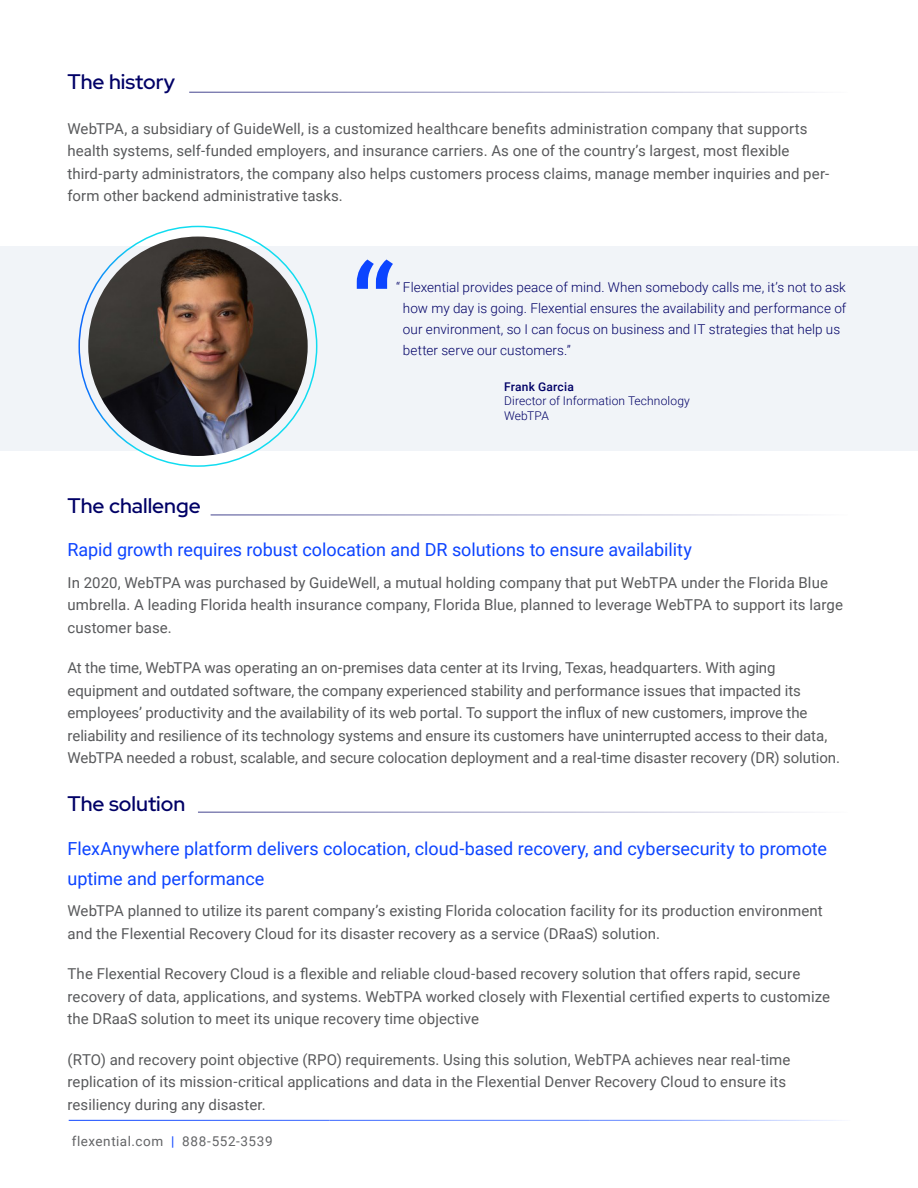
<style>
.page{position:relative;width:918px;height:1188px;background:#fff}
.page>*{position:absolute;margin:0;border:0;box-sizing:border-box;transform-origin:0 0}
.t1{font:124.5px "Roboto";color:#0c44ff}
.t2{font:500 21px "Red Hat Display";color:#006}
.t3{font:18px/30px "Roboto";color:#0c44ff}
.body{font:15px/22.5px "Roboto";letter-spacing:.005em;color:#58595b}
.t4{font:300 13.5px/21px "Roboto";letter-spacing:.005em;color:#006}
.t5{font:13.5px "Roboto";letter-spacing:.04em;color:#636466}
.Attribution{font:300 12px "Roboto";letter-spacing:.01em;color:#006}
.Attribution-2{font:500 12px "Roboto";letter-spacing:.02em;color:#006}
.s1{color:#0c44ff}
</style>
<div class="page">
<hr style="left:590px;top:1120px;width:260px;height:1px;background:#0c44ff">
<hr style="left:329px;top:1120px;width:261px;height:1px;background:#0c44ff">
<hr style="left:69px;top:1120px;width:260px;height:1px;background:#0c44ff">
<hr style="left:189px;top:92px;width:659px;height:1px;background:#006">
<div style="left:0;top:246px;width:918px;height:205px;background:#f1f4f8"></div>
<img style="left:88px;top:237px;width:220px;height:219px;border-radius:110px">
<hr style="left:211px;top:515px;width:637px;height:1px;background:#006">
<hr style="left:198px;top:812px;width:650px;height:1px;background:#006">
<h1 class="t2" style="left:68px;top:68px;width:109px">The history</h1>
<p class="body" style="left:68px;top:117px;width:763px">WebTPA, a subsidiary of GuideWell, is a customized healthcare benefits administration company that supports health systems, self-funded employers, and insurance carriers. As one of the country’s largest, most flexible third-party administrators, the company also helps customers process claims, manage member inquiries and per&shy;form other backend administrative tasks.</p>
<p class="t1" style="left:350px;top:223px;width:46px">“</p>
<p class="t4" style="left:403px;top:277px;width:445px;text-indent:-7px">“ Flexential provides peace of mind. When somebody calls me, it’s not to ask how my day is going. Flexential ensures the availability and performance of our environment, so I can focus on business and IT strategies that help us better serve our customers.”</p>
<p class="Attribution-2" style="left:504px;top:378px;width:71px">Frank Garcia</p>
<p class="Attribution" style="left:504px;top:393px;width:187px">Director of Information Technology</p>
<p class="Attribution" style="left:504px;top:407px;width:46px">WebTPA</p>
<h1 class="t2" style="left:68px;top:491px;width:135px">The challenge</h1>
<h2 class="t3" style="left:68px;top:534px;width:626px">Rapid growth requires robust colocation and DR solutions to ensure availability</h2>
<p class="body" style="left:68px;top:570px;width:777px">In 2020, WebTPA was purchased by GuideWell, a mutual holding company that put WebTPA under the Florida Blue umbrella. A leading Florida health insurance company, Florida Blue, planned to leverage WebTPA to support its large customer base.</p>
<p class="body" style="left:68px;top:656px;width:774px">At the time, WebTPA was operating an on-premises data center at its Irving, Texas, headquarters. With aging equipment and outdated software, the company experienced stability and performance issues that impacted its employees’ productivity and the availability of its web portal. To support the influx of new customers, improve the reliability and resilience of its technology systems and ensure its customers have uninterrupted access to their data, WebTPA needed a robust, scalable, and secure colocation deployment and a real-time disaster recovery (DR) solution.</p>
<h1 class="t2" style="left:68px;top:790px;width:119px">The solution</h1>
<h2 class="t3" style="left:68px;top:832px;width:761px">FlexAnywhere platform delivers colocation, cloud-based recovery, and cybersecurity to promote uptime and performance</h2>
<p class="body" style="left:68px;top:899px;width:757px">WebTPA planned to utilize its parent company’s existing Florida colocation facility for its production environment and the Flexential Recovery Cloud for its disaster recovery as a service (DRaaS) solution.</p>
<p class="body" style="left:68px;top:962px;width:764px">The Flexential Recovery Cloud is a flexible and reliable cloud-based recovery solution that offers rapid, secure recovery of data, applications, and systems. WebTPA worked closely with Flexential certified experts to customize the DRaaS solution to meet its unique recovery time objective</p>
<p class="body" style="left:68px;top:1047px;width:725px">(RTO) and recovery point objective (RPO) requirements. Using this solution, WebTPA achieves near real-time replication of its mission-critical applications and data in the Flexential Denver Recovery Cloud to ensure its resiliency during any disaster.</p>
<p class="t5" style="left:72px;top:1132px;width:202px">flexential.com <span class="s1">|</span> 888-552-3539</p>
</div>
